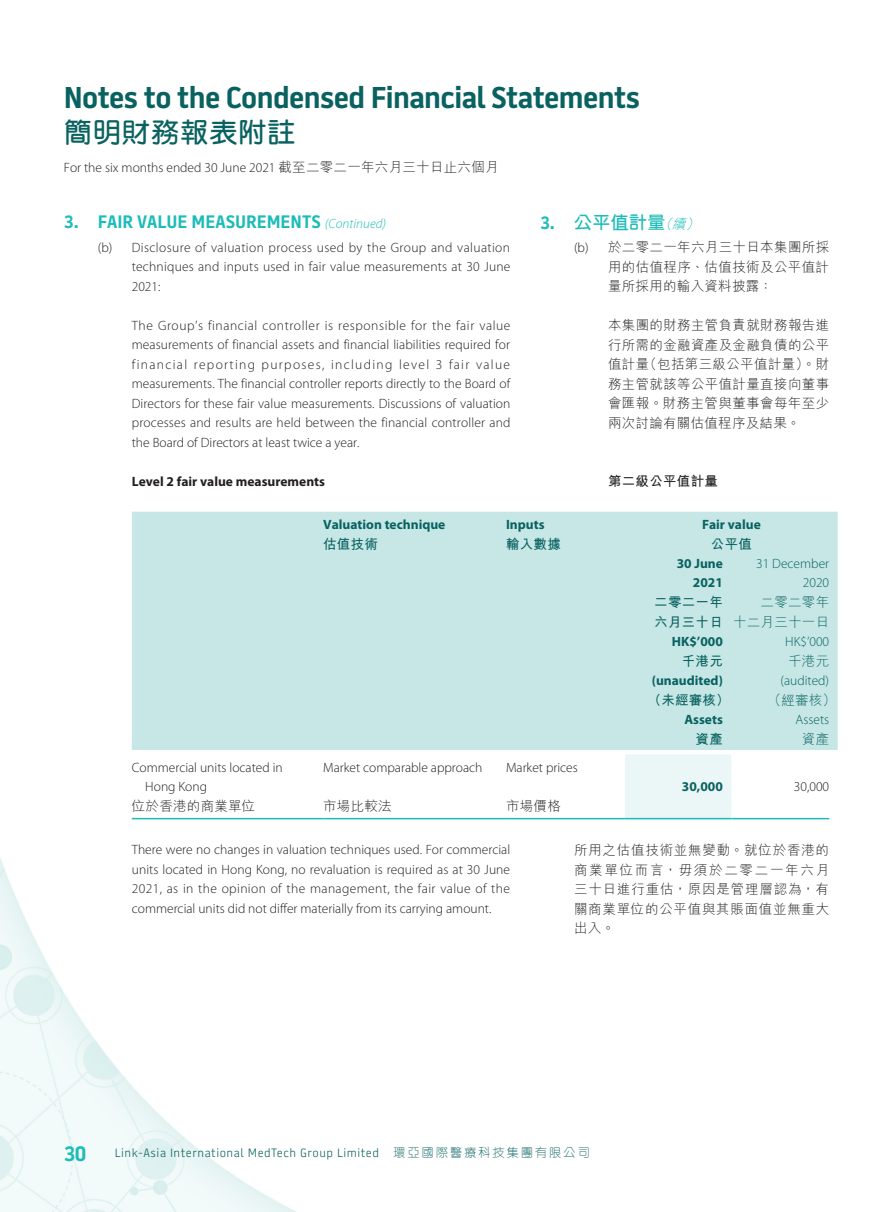
<style>
.page{position:relative;width:893px;height:1212px;background:#fff}
.page>*{position:absolute;margin:0;border:0;box-sizing:border-box;transform-origin:0 0}
.t1{font:700 30px "Battersea";letter-spacing:-.02em;color:#096260}
.t2{font:600 28.5px "M Yuen HK";letter-spacing:.02em;color:#096260}
.t3{font:700 21px "Battersea";color:#1dbcb8}
._01_H1_E{font:700 18px "Battersea";color:#1dbcb8}
._001_H1_C{font:600 18px "M Yuen HK";letter-spacing:.02em;color:#1dbcb8}
._00_txt_E{font:300 13.5px/19.5px "Myriad Pro";color:#231f20;text-align:justify}
._000_txt_C{font:300 13.5px/19.5px "M Hei HK";letter-spacing:.03em;color:#231f20;text-align:justify}
._50_Table_txt{font:300 13.5px "Myriad Pro";color:#231f20}
._50_Table_txt-2{font:700 13.5px "Myriad Pro";color:#096260}
._50_Table_txt-3{font:300 13.5px "Myriad Pro";color:#096260}
._50_Table_txt-4{font:700 13.5px "M Hei HK";letter-spacing:.02em;color:#096260}
._03_H3_E{font:700 13.5px "Myriad Pro";color:#231f20}
._50_Table_txt-5{font:300 13.5px "M Hei HK";letter-spacing:.02em;color:#096260}
._50_Table_txt-6{font:300 13.5px "M Hei HK";letter-spacing:.02em;color:#231f20}
._003_H3_C{font:700 13.5px "M Hei HK";letter-spacing:.02em;color:#231f20}
.t4{font:300 12px "Battersea";letter-spacing:.04em;color:#096260}
.s1{font-family:"M Hei HK"}
.s2{font-family:"Battersea";font-weight:700}
.s3{font-family:"M Hei HK";font-weight:300;font-style:italic;font-size:13.5px}
.s4{font-family:"Myriad Pro"}
.s5{font-family:"Myriad Pro";font-weight:300;font-style:italic;font-size:13.5px}
.s6{font-family:"M Yuen HK"}
</style>
<div class="page">
<img style="left:0;top:511px;width:838px;height:701px">
<div style="left:132px;top:512px;width:706px;height:238px;background:#c6e7e6"></div>
<div style="left:625px;top:754px;width:106px;height:64px;background:#ebf6f6"></div>
<hr style="left:132px;top:818px;width:191px;height:1px;background:#1dbcb8">
<hr style="left:323px;top:818px;width:183px;height:1px;background:#1dbcb8">
<hr style="left:506px;top:818px;width:119px;height:1px;background:#1dbcb8">
<hr style="left:625px;top:818px;width:106px;height:1px;background:#1dbcb8">
<hr style="left:731px;top:818px;width:98px;height:1px;background:#1dbcb8">
<h1 class="t1" style="left:64px;top:79px;width:578px">Notes to the Condensed Financial Statements</h1>
<h2 class="t2" style="left:64px;top:118px;width:233px">簡明財務報表附註</h2>
<p class="_00_txt_E" style="left:64px;top:158px;width:436px">For the six months ended 30 June 2021 <span class="s1">截至二零二一年六月三十日止六個月</span></p>
<p class="_001_H1_C" style="left:540px;top:213px;width:164px"><span class="s2">3.</span> 公平值計量<span class="s3">（續）</span></p>
<p class="_000_txt_C" style="left:608px;top:238px;width:223px;text-indent:-34px"><span class="s4">(b)</span> 於二零二一年六月三十日本集團所採用的估值程序、估值技術及公平值計量所採用的輸入資料披露：</p>
<p class="_000_txt_C" style="left:608px;top:316px;width:223px">本集團的財務主管負責就財務報告進行所需的金融資產及金融負債的公平值計量（包括第三級公平值計量）。財務主管就該等公平值計量直接向董事會匯報。財務主管與董事會每年至少兩次討論有關估值程序及結果。</p>
<p class="_01_H1_E" style="left:64px;top:211px;width:324px">3. FAIR VALUE MEASUREMENTS <span class="s5">(Continued)</span></p>
<p class="_00_txt_E" style="left:132px;top:237px;width:380px;text-indent:-34px">(b) Disclosure of valuation process used by the Group and valuation techniques and inputs used in fair value measurements at 30 June 2021:</p>
<p class="_00_txt_E" style="left:132px;top:315px;width:380px">The Group’s financial controller is responsible for the fair value measurements of financial assets and financial liabilities required for financial reporting purposes, including level 3 fair value measurements. The financial controller reports directly to the Board of Directors for these fair value measurements. Discussions of valuation processes and results are held between the financial controller and the Board of Directors at least twice a year.</p>
<p class="_03_H3_E" style="left:132px;top:472px;width:195px">Level 2 fair value measurements</p>
<p class="_50_Table_txt-2" style="left:323px;top:516px;width:124px">Valuation technique</p>
<p class="_50_Table_txt-2" style="left:506px;top:516px;width:40px">Inputs</p>
<p class="_50_Table_txt-2" style="left:702px;top:516px;width:60px">Fair value</p>
<p class="_50_Table_txt-4" style="left:323px;top:534px;width:56px">估值技術</p>
<p class="_50_Table_txt-4" style="left:506px;top:534px;width:56px">輸入數據</p>
<p class="_50_Table_txt-4" style="left:711px;top:534px;width:43px">公平值</p>
<p class="_50_Table_txt-2" style="left:677px;top:555px;width:48px">30 June</p>
<p class="_50_Table_txt-2" style="left:693px;top:574px;width:31px">2021</p>
<p class="_003_H3_C" style="left:608px;top:472px;width:111px">第二級公平值計量</p>
<p class="_50_Table_txt-3" style="left:756px;top:555px;width:75px">31 December</p>
<p class="_50_Table_txt-3" style="left:803px;top:575px;width:28px">2020</p>
<p class="_50_Table_txt-4" style="left:654px;top:593px;width:70px">二零二一年</p>
<p class="_50_Table_txt-4" style="left:654px;top:612px;width:70px">六月三十日</p>
<p class="_50_Table_txt-5" style="left:761px;top:596px;width:70px">二零二零年</p>
<p class="_50_Table_txt-5" style="left:733px;top:615px;width:98px">十二月三十一日</p>
<p class="_50_Table_txt" style="left:132px;top:759px;width:152px">Commercial units located in</p>
<p class="_50_Table_txt" style="left:145px;top:779px;width:63px">Hong Kong</p>
<p class="_50_Table_txt" style="left:323px;top:759px;width:161px">Market comparable approach</p>
<p class="_50_Table_txt" style="left:506px;top:759px;width:73px">Market prices</p>
<p class="_50_Table_txt-2" style="left:672px;top:633px;width:53px">HK$’000</p>
<p class="_50_Table_txt-3" style="left:785px;top:633px;width:45px">HK$’000</p>
<p class="_50_Table_txt-4" style="left:682px;top:651px;width:43px">千港元</p>
<p class="_50_Table_txt-5" style="left:788px;top:654px;width:43px">千港元</p>
<p class="_50_Table_txt-2" style="left:652px;top:672px;width:73px">(unaudited)</p>
<p class="_50_Table_txt-3" style="left:780px;top:672px;width:50px">(audited)</p>
<p class="_50_Table_txt-4" style="left:648px;top:690px;width:83px">（未經審核）</p>
<p class="_50_Table_txt-5" style="left:768px;top:693px;width:70px">（經審核）</p>
<p class="_50_Table_txt-2" style="left:684px;top:711px;width:40px">Assets</p>
<p class="_50_Table_txt-3" style="left:795px;top:711px;width:35px">Assets</p>
<p class="_50_Table_txt-4" style="left:696px;top:729px;width:29px">資產</p>
<p class="_50_Table_txt-5" style="left:802px;top:732px;width:29px">資產</p>
<p class="_50_Table_txt-2" style="left:682px;top:778px;width:42px">30,000</p>
<p class="_50_Table_txt" style="left:794px;top:779px;width:37px">30,000</p>
<p class="_50_Table_txt-6" style="left:132px;top:799px;width:125px">位於香港的商業單位</p>
<p class="_50_Table_txt-6" style="left:323px;top:799px;width:70px">市場比較法</p>
<p class="_50_Table_txt-6" style="left:506px;top:799px;width:56px">市場價格</p>
<p class="_00_txt_E" style="left:132px;top:839px;width:380px">There were no changes in valuation techniques used. For commercial units located in Hong Kong, no revaluation is required as at 30 June 2021, as in the opinion of the management, the fair value of the commercial units did not differ materially from its carrying amount.</p>
<p class="_000_txt_C" style="left:574px;top:840px;width:257px">所用之估值技術並無變動。就位於香港的商業單位而言，毋須於二零二一年六月三十日進行重估，原因是管理層認為，有關商業單位的公平值與其賬面值並無重大出入。</p>
<h3 class="t3" style="left:64px;top:1140px;width:24px">30</h3>
<p class="t4" style="left:115px;top:1146px;width:476px">Link-Asia International MedTech Group Limited <span class="s6">環亞國際醫療科技集團有限公司</span></p>
</div>
